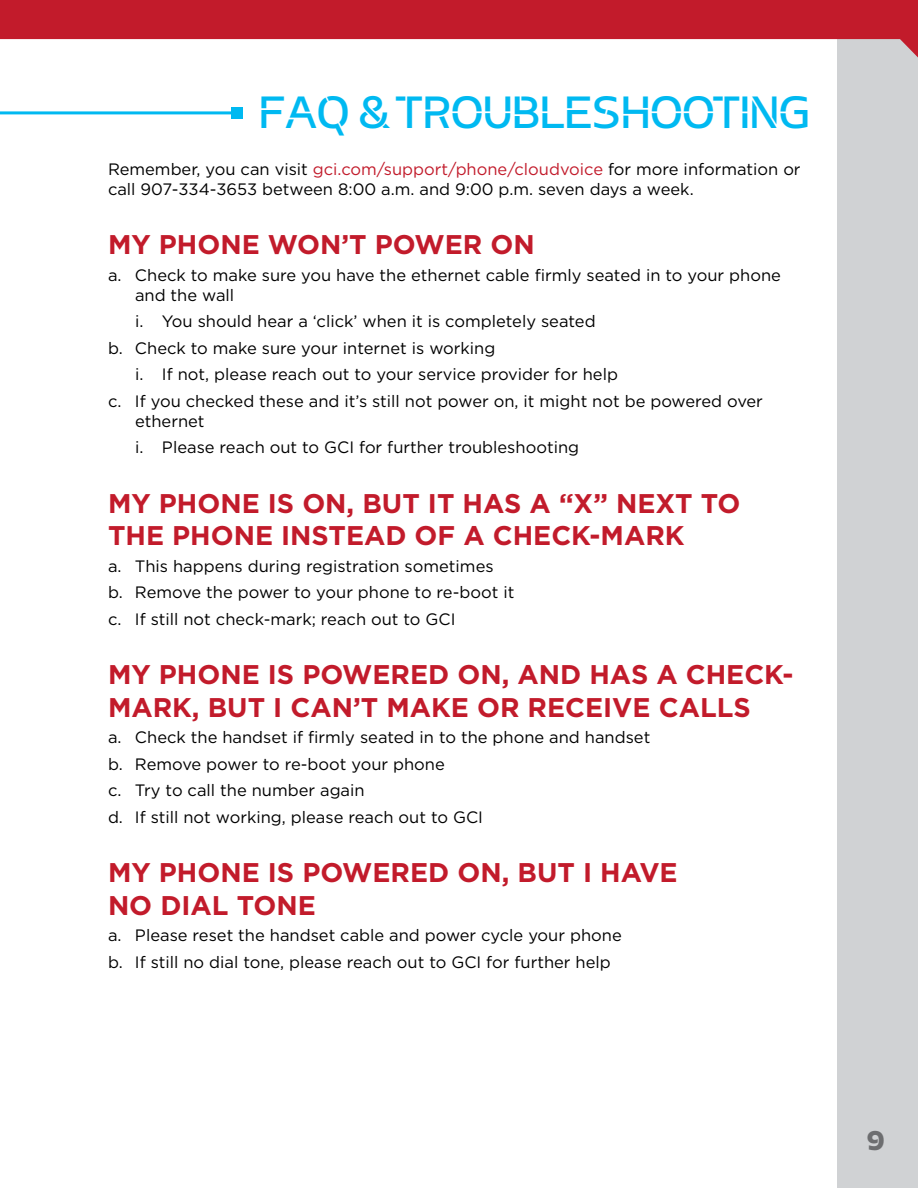
<style>
.page{position:relative;width:918px;height:1188px;background:#fff}
.page>*{position:absolute;margin:0;border:0;box-sizing:border-box;transform-origin:0 0}
.t1{font:45px "Trailblazer H";color:#00b9f1}
.t2{font:700 27px/32.4px "Gotham";color:#c21b2b}
.t3{font:700 27px "Trailblazer H";color:#6d6e70}
.t4{font:16.5px/19.8px "Gotham";color:#000}
.s1{color:#c21b2b}
</style>
<div class="page">
<div style="left:837px;top:0;width:81px;height:1188px;background:#d0d2d4"></div>
<svg style="left:0;top:0;width:918px;height:58px;fill:#c21b2b"></svg>
<hr style="left:0;top:111px;width:237px;height:3px;background:#00b9f1">
<div style="left:231px;top:107px;width:12px;height:12px;background:#00b9f1"></div>
<p class="t1" style="left:259px;top:88px;width:552px">FAQ &amp; TROUBLESHOOTING</p>
<p class="t4" style="left:108px;top:159px;width:694px">Remember, you can visit <span class="s1">gci.com/support/phone/cloudvoice</span> for more information or call 907-334-3653 between 8:00 a.m. and 9:00 p.m. seven days a week.</p>
<p class="t2" style="left:108px;top:228px;width:428px">MY PHONE WON’T POWER ON</p>
<p class="t4" style="left:135px;top:265px;width:647px;text-indent:-27px">a. Check to make sure you have the ethernet cable firmly seated in to your phone and the wall</p>
<p class="t4" style="left:135px;top:311px;width:462px">i. You should hear a ‘click’ when it is completely seated</p>
<p class="t4" style="left:108px;top:338px;width:389px">b. Check to make sure your internet is working</p>
<p class="t4" style="left:135px;top:364px;width:484px">i. If not, please reach out to your service provider for help</p>
<p class="t4" style="left:135px;top:391px;width:629px;text-indent:-27px">c. If you checked these and it’s still not power on, it might not be powered over ethernet</p>
<p class="t4" style="left:135px;top:437px;width:446px">i. Please reach out to GCI for further troubleshooting</p>
<p class="t2" style="left:108px;top:487px;width:634px">MY PHONE IS ON, BUT IT HAS A “X” NEXT TO<br>THE PHONE INSTEAD OF A CHECK-MARK</p>
<p class="t4" style="left:108px;top:556px;width:387px">a. This happens during registration sometimes</p>
<p class="t4" style="left:108px;top:582px;width:408px">b. Remove the power to your phone to re-boot it</p>
<p class="t4" style="left:108px;top:609px;width:349px">c. If still not check-mark; reach out to GCI</p>
<p class="t2" style="left:108px;top:658px;width:687px">MY PHONE IS POWERED ON, AND HAS A CHECK-<br>MARK, BUT I CAN’T MAKE OR RECEIVE CALLS</p>
<p class="t4" style="left:108px;top:727px;width:544px">a. Check the handset if firmly seated in to the phone and handset</p>
<p class="t4" style="left:108px;top:754px;width:338px">b. Remove power to re-boot your phone</p>
<p class="t4" style="left:108px;top:780px;width:258px">c. Try to call the number again</p>
<p class="t4" style="left:108px;top:807px;width:377px">d. If still not working, please reach out to GCI</p>
<p class="t2" style="left:108px;top:856px;width:571px">MY PHONE IS POWERED ON, BUT I HAVE<br>NO DIAL TONE</p>
<p class="t4" style="left:108px;top:925px;width:515px">a. Please reset the handset cable and power cycle your phone</p>
<p class="t4" style="left:108px;top:952px;width:504px">b. If still no dial tone, please reach out to GCI for further help</p>
<h2 class="t3" style="left:867px;top:1126px;width:19px">9</h2>
</div>
